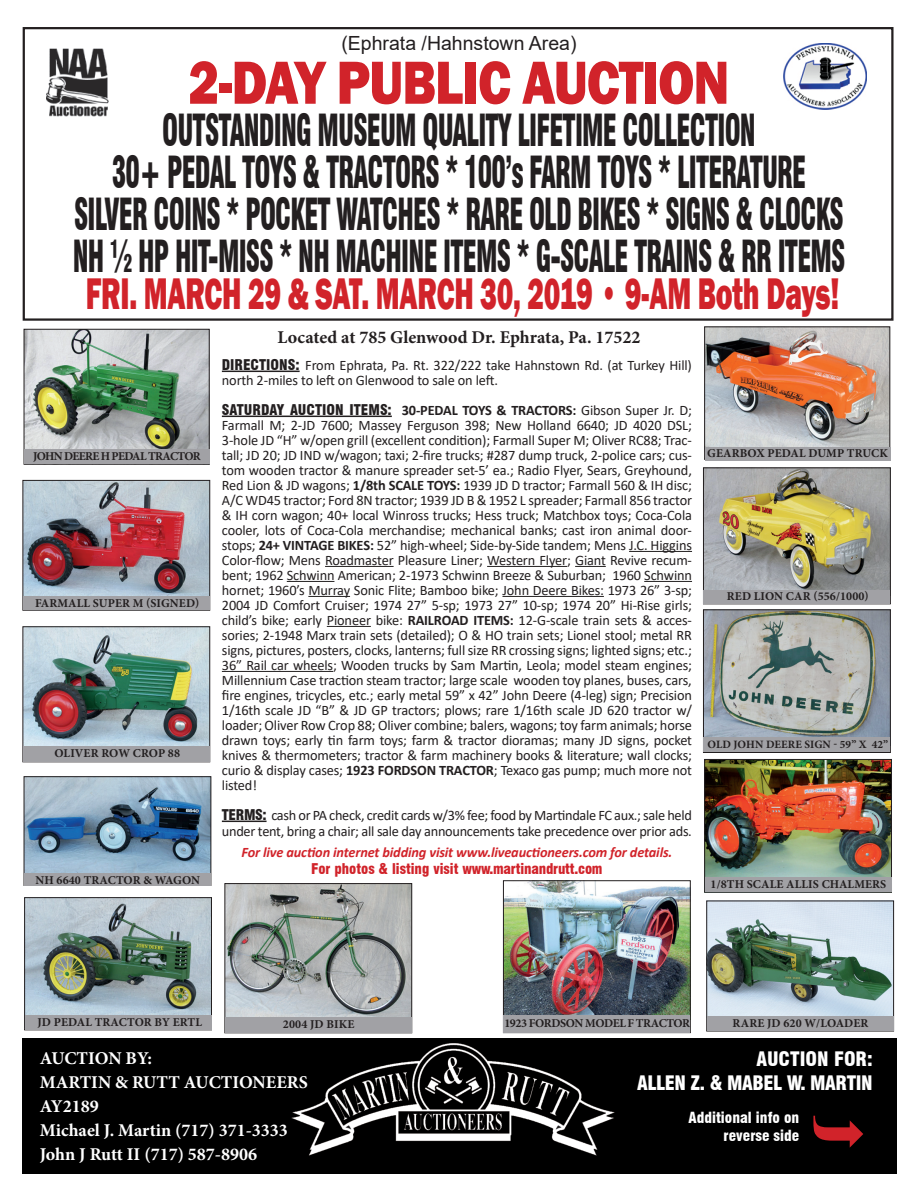
<style>
.page{position:relative;width:918px;height:1188px;background:#fff}
.page>*{position:absolute;margin:0;border:0;box-sizing:border-box;transform-origin:0 0}
.t1{font:800 63px "Franklin Gothic";letter-spacing:-.02em;color:#d1232a;scale:.83 1}
.t2{font:800 45.6px "Franklin Gothic";letter-spacing:-.01em;color:#d1232a;scale:.63 1}
.t3{font:900 condensed 43.2px/42px "Swiss 721 BT";letter-spacing:-.03em;color:#231f20;text-align:center;scale:.63 1}
.t4{font:900 condensed 19.5px/24px "Swiss 721 BT";letter-spacing:-.02em;color:#fff;text-align:right}
.t5{font:19.5px "Arial";color:#231f20}
.t6{font:700 18px/24px "Minion Pro";color:#fff}
.t7{font:700 18px "Minion Pro";color:#231f20}
.t8{font:900 condensed 15px/18px "Swiss 721 BT";color:#fff;text-align:right}
.t9{font:14.4px/15px "Calibri";letter-spacing:-.02em;color:#231f20}
.t10{font:italic 700 14.4px "Calibri";letter-spacing:-.01em;color:#d1232a}
.t11{font:900 condensed 14.4px "Swiss 721 BT";color:#d1232a}
.t12{font:700 12px "Minion Pro";letter-spacing:.01em;color:#231f20}
.t13{font:700 11.25px "Minion Pro";letter-spacing:.005em;color:#231f20}
.s1{font-family:"Swiss 721 BT";font-weight:900;font-stretch:condensed}
.s2{font-weight:700}
</style>
<div class="page">
<hr style="left:222px;top:371px;width:78px;height:1px;background:#231f20">
<hr style="left:222px;top:416px;width:170px;height:1px;background:#231f20">
<hr style="left:629px;top:551px;width:63px;height:1px;background:#231f20">
<hr style="left:325px;top:566px;width:69px;height:1px;background:#231f20">
<hr style="left:487px;top:566px;width:80px;height:1px;background:#231f20">
<hr style="left:575px;top:566px;width:31px;height:1px;background:#231f20">
<hr style="left:287px;top:581px;width:47px;height:1px;background:#231f20">
<hr style="left:644px;top:581px;width:48px;height:1px;background:#231f20">
<hr style="left:308px;top:596px;width:42px;height:1px;background:#231f20">
<hr style="left:502px;top:596px;width:102px;height:1px;background:#231f20">
<hr style="left:327px;top:626px;width:44px;height:1px;background:#231f20">
<hr style="left:222px;top:671px;width:111px;height:1px;background:#231f20">
<hr style="left:222px;top:821px;width:45px;height:1px;background:#231f20">
<img style="left:23px;top:1038px;width:873px;height:135px">
<img style="left:784px;top:43px;width:82px;height:67px">
<img style="left:46px;top:48px;width:63px;height:69px">
<div style="left:23px;top:27px;width:871px;height:294px;border:2px solid #231f20"></div>
<img style="left:706px;top:329px;width:182px;height:118px">
<div style="left:704px;top:327px;width:186px;height:133px;border:1px solid #231f20"></div>
<img style="left:705px;top:612px;width:184px;height:126px">
<div style="left:703px;top:610px;width:188px;height:143px;border:1px solid #231f20"></div>
<div style="left:704px;top:738px;width:186px;height:14px;background:#a1a1a5"></div>
<img style="left:706px;top:761px;width:184px;height:116px">
<div style="left:704px;top:759px;width:188px;height:133px;border:1px solid #231f20"></div>
<div style="left:705px;top:877px;width:186px;height:15px;background:#a1a1a5"></div>
<img style="left:705px;top:470px;width:184px;height:120px">
<div style="left:703px;top:468px;width:188px;height:136px;border:1px solid #231f20"></div>
<div style="left:704px;top:590px;width:186px;height:14px;background:#a1a1a5"></div>
<div style="left:705px;top:447px;width:185px;height:14px;background:#a1a1a5"></div>
<img style="left:708px;top:903px;width:184px;height:113px">
<div style="left:706px;top:901px;width:188px;height:130px;border:1px solid #231f20"></div>
<div style="left:707px;top:1016px;width:186px;height:15px;background:#a1a1a5"></div>
<img style="left:505px;top:882px;width:184px;height:133px">
<div style="left:503px;top:880px;width:188px;height:153px;border:1px solid #231f20"></div>
<div style="left:504px;top:1015px;width:186px;height:17px;background:#a1a1a5"></div>
<img style="left:26px;top:331px;width:181px;height:119px">
<div style="left:24px;top:329px;width:185px;height:135px;border:1px solid #231f20"></div>
<img style="left:25px;top:629px;width:183px;height:117px">
<div style="left:23px;top:746px;width:186px;height:16px;background:#a1a1a5"></div>
<img style="left:26px;top:778px;width:183px;height:95px">
<div style="left:24px;top:776px;width:187px;height:110px;border:1px solid #231f20"></div>
<div style="left:24px;top:873px;width:187px;height:12px;background:#a1a1a5"></div>
<img style="left:25px;top:482px;width:183px;height:114px">
<div style="left:23px;top:480px;width:187px;height:130px;border:1px solid #231f20"></div>
<div style="left:23px;top:596px;width:186px;height:14px;background:#a1a1a5"></div>
<div style="left:25px;top:450px;width:185px;height:14px;background:#a1a1a5"></div>
<img style="left:26px;top:899px;width:184px;height:116px">
<div style="left:24px;top:897px;width:188px;height:133px;border:1px solid #231f20"></div>
<div style="left:25px;top:1015px;width:186px;height:15px;background:#a1a1a5"></div>
<img style="left:227px;top:885px;width:183px;height:132px">
<div style="left:225px;top:883px;width:187px;height:150px;border:1px solid #231f20"></div>
<div style="left:225px;top:1017px;width:186px;height:15px;background:#a1a1a5"></div>
<div style="left:813px;top:1115px;width:50px;height:33px;background:#000"></div>
<h3 class="t5" style="left:341px;top:29px;width:237px">(Ephrata /Hahnstown Area)</h3>
<h1 class="t1" style="left:189px;top:42px;width:653px">2-DAY PUBLIC AUCTION</h1>
<h3 class="t3" style="left:73px;top:109px;width:1228px">OUTSTANDING MUSEUM QUALITY LIFETIME COLLECTION<br>30+ PEDAL TOYS &amp; TRACTORS * 100’s FARM TOYS * LITERATURE SILVER COINS * POCKET WATCHES * RARE OLD BIKES * SIGNS &amp; CLOCKS NH ½ HP HIT-MISS * NH MACHINE ITEMS * G-SCALE TRAINS &amp; RR ITEMS</h3>
<h2 class="t2" style="left:86px;top:264px;width:1197px">FRI. MARCH 29 &amp; SAT. MARCH 30, 2019 • 9-AM Both Days!</h2>
<p class="t12" style="left:33px;top:448px;width:14px">JOHN</p>
<p class="t12" style="left:64px;top:448px;width:17px">DEERE</p>
<p class="t12" style="left:101px;top:448px;width:19px">H PEDAL</p>
<p class="t12" style="left:148px;top:448px;width:9px">TRACTOR</p>
<p class="t12" style="left:35px;top:594px;width:16px">FARMALL</p>
<p class="t12" style="left:93px;top:594px;width:15px">SUPER</p>
<p class="t12" style="left:133px;top:594px;width:26px">M (SIGNED</p>
<p class="t12" style="left:195px;top:594px;width:6px">)</p>
<p class="t12" style="left:54px;top:745px;width:96px">OLIVER ROW CROP</p>
<p class="t12" style="left:168px;top:745px;width:14px">88</p>
<p class="t12" style="left:35px;top:871px;width:58px">NH 6640 TRACTOR</p>
<p class="t12" style="left:143px;top:871px;width:22px">&amp; WAGON</p>
<p class="t7" style="left:277px;top:324px;width:365px">LOCATED AT 785 GLENWOOD DR. EPHRATA, PA. 17522</p>
<p class="t9" style="left:222px;top:357px;width:472px"><span class="s1">DIRECTIONS:</span> From Ephrata, Pa. Rt. 322/222 take Hahnstown Rd. (at Turkey Hill) north 2-miles to left on Glenwood to sale on left.</p>
<p class="t9" style="left:222px;top:402px;width:472px;text-align:justify"><span class="s1">SATURDAY AUCTION ITEMS:</span> <span class="s2">30-PEDAL TOYS &amp; TRACTORS:</span> Gibson Super Jr. D; Farmall M; 2-JD 7600; Massey Ferguson 398; New Holland 6640; JD 4020 DSL; 3-hole JD “H” w/open grill (excellent condition); Farmall Super M; Oliver RC88; Trac&shy;tall; JD 20; JD IND w/wagon; taxi; 2-fire trucks; #287 dump truck, 2-police cars; cus&shy;tom wooden tractor &amp; manure spreader set-5’ ea.; Radio Flyer, Sears, Greyhound, Red Lion &amp; JD wagons; <span class="s2">1/8th SCALE TOYS:</span> 1939 JD D tractor; Farmall 560 &amp; IH disc; A/C WD45 tractor; Ford 8N tractor; 1939 JD B &amp; 1952 L spreader; Farmall 856 tractor &amp; IH corn wagon; 40+ local Winross trucks; Hess truck; Matchbox toys; Coca-Cola cooler, lots of Coca-Cola merchandise; mechanical banks; cast iron animal door&shy;stops; <span class="s2">24+ VINTAGE BIKES:</span> 52” high-wheel; Side-by-Side tandem; Mens J.C. Higgins Color-flow; Mens Roadmaster Pleasure Liner; Western Flyer; Giant Revive recum&shy;bent; 1962 Schwinn American; 2-1973 Schwinn Breeze &amp; Suburban; 1960 Schwinn hornet; 1960’s Murray Sonic Flite; Bamboo bike; John Deere Bikes: 1973 26” 3-sp; 2004 JD Comfort Cruiser; 1974 27” 5-sp; 1973 27” 10-sp; 1974 20” Hi-Rise girls; child’s bike; early Pioneer bike: <span class="s2">RAILROAD ITEMS:</span> 12-G-scale train sets &amp; acces&shy;sories; 2-1948 Marx train sets (detailed); O &amp; HO train sets; Lionel stool; metal RR signs, pictures, posters, clocks, lanterns; full size RR crossing signs; lighted signs; etc.; 36” Rail car wheels; Wooden trucks by Sam Martin, Leola; model steam engines; Millennium Case traction steam tractor; large scale wooden toy planes, buses, cars, fire engines, tricycles, etc.; early metal 59” x 42” John Deere (4-leg) sign; Precision 1/16th scale JD “B” &amp; JD GP tractors; plows; rare 1/16th scale JD 620 tractor w/ loader; Oliver Row Crop 88; Oliver combine; balers, wagons; toy farm animals; horse drawn toys; early tin farm toys; farm &amp; tractor dioramas; many JD signs, pocket knives &amp; thermometers; tractor &amp; farm machinery books &amp; literature; wall clocks; curio &amp; display cases; <span class="s2">1923 FORDSON TRACTOR</span>; Texaco gas pump; much more not listed!</p>
<p class="t9" style="left:222px;top:806px;width:472px;line-height:16.5px"><span class="s1">TERMS:</span> cash or PA check, credit cards w/3% fee; food by Martindale FC aux.; sale held under tent, bring a chair; all sale day announcements take precedence over prior ads.</p>
<p class="t10" style="left:242px;top:842px;width:432px">For live auction internet bidding visit www.liveauctioneers.com for details.</p>
<p class="t11" style="left:311px;top:860px;width:293px">For photos &amp; listing visit www.martinandrutt.com</p>
<p class="t12" style="left:707px;top:445px;width:18px">GEARBO</p>
<p class="t12" style="left:756px;top:445px;width:20px">X PEDAL</p>
<p class="t12" style="left:808px;top:445px;width:10px">DUMP</p>
<p class="t12" style="left:847px;top:445px;width:9px">TRUC</p>
<p class="t12" style="left:879px;top:445px;width:10px">K</p>
<p class="t12" style="left:727px;top:588px;width:43px">RED LION</p>
<p class="t12" style="left:786px;top:588px;width:10px">CAR</p>
<p class="t12" style="left:813px;top:588px;width:57px">(556/1000)</p>
<p class="t13" style="left:708px;top:736px;width:9px">OLD</p>
<p class="t13" style="left:734px;top:736px;width:14px">JOHN</p>
<p class="t13" style="left:766px;top:736px;width:17px">DEERE</p>
<p class="t13" style="left:804px;top:736px;width:8px">SIGN</p>
<p class="t13" style="left:834px;top:736px;width:56px">- 59” X 42”</p>
<p class="t12" style="left:711px;top:876px;width:45px">1/8TH SCALE</p>
<p class="t12" style="left:786px;top:876px;width:16px">ALLIS</p>
<p class="t12" style="left:822px;top:876px;width:18px">CHALMERS</p>
<p class="t12" style="left:37px;top:1014px;width:25px">JD PEDAL</p>
<p class="t12" style="left:95px;top:1014px;width:10px">TRACTOR</p>
<p class="t12" style="left:154px;top:1014px;width:34px">BY ERTL</p>
<p class="t12" style="left:283px;top:1016px;width:71px">2004 JD BIKE</p>
<p class="t12" style="left:504px;top:1015px;width:40px">1923 FORDSON</p>
<p class="t12" style="left:585px;top:1015px;width:10px">MODEL</p>
<p class="t12" style="left:628px;top:1015px;width:18px">F TRACTOR</p>
<p class="t12" style="left:733px;top:1015px;width:97px">RARE JD 620 W/LOADER</p>
<p class="t6" style="left:40px;top:1046px;width:270px">AUCTION BY:<br>MARTIN &amp; RUTT AUCTIONEERS<br>AY2189<br>MICHAEL J. MARTIN (717) 371-3333<br>JOHN J RUTT II (717) 587-8906</p>
<h3 class="t4" style="left:637px;top:1047px;width:237px">AUCTION FOR:<br>ALLEN Z. &amp; MABEL W. MARTIN</h3>
<p class="t8" style="left:688px;top:1109px;width:112px">Additional info on reverse side</p>
</div>
